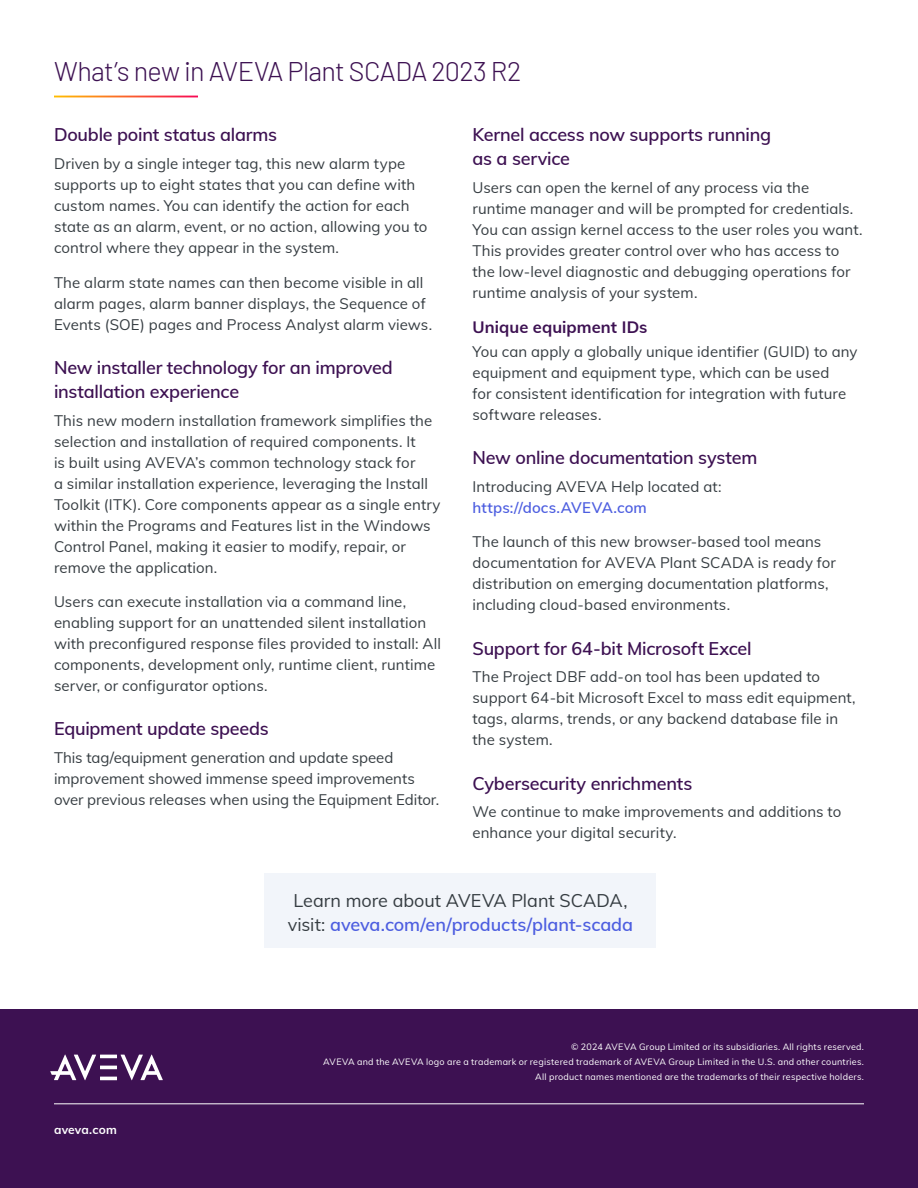
<style>
.page{position:relative;width:918px;height:1188px;background:#fff}
.page>*{position:absolute;margin:0;border:0;box-sizing:border-box;transform-origin:0 0}
.H3_Internal_Pages{font:300 27px "Barlow";letter-spacing:-.025em;color:#3d1152}
.S1_Subheadlines_1{font:600 18px/24px "Muli";letter-spacing:-.01em;color:#3d1152}
.Body_Copy{font:18px/24px "Muli";color:#363d42;text-align:center}
.S2_Subheadlines_2{font:700 16.5px "Muli";letter-spacing:.005em;color:#3d1152}
.Body_Copy-2{font:15px/21px "Muli";letter-spacing:.005em;color:#363d42}
.Back_Cover_Footer_URL{font:700 12px "Muli";letter-spacing:.015em;color:#fff}
.Back_Cover_Copyright{font:9px "Muli";letter-spacing:.025em;color:#fff}
.s1{font-weight:600;color:#4d5ee0}
</style>
<div class="page">
<div style="left:0;top:1010px;width:918px;height:178px;background:#3d1152"></div>
<hr style="left:54px;top:1104px;width:810px;height:1px;background:#fff">
<hr style="left:100px;top:1077px;width:17px;height:3px;background:#fff">
<hr style="left:100px;top:1066px;width:17px;height:3px;background:#fff">
<hr style="left:100px;top:1055px;width:17px;height:3px;background:#fff">
<svg style="left:50px;top:1055px;width:46px;height:25px"></svg>
<svg style="left:121px;top:1055px;width:42px;height:25px"></svg>
<div style="left:265px;top:873px;width:391px;height:74px;background:#f2f5fa"></div>
<p class="H3_Internal_Pages" style="left:54px;top:52px;width:469px">What’s new in AVEVA Plant SCADA 2023 R2</p>
<p class="S1_Subheadlines_1" style="left:54px;top:122px;width:225px">Double point status alarms</p>
<p class="Body_Copy-2" style="left:54px;top:153px;width:375px">Driven by a single integer tag, this new alarm type supports up to eight states that you can define with custom names. You can identify the action for each state as an alarm, event, or no action, allowing you to control where they appear in the system.</p>
<p class="Body_Copy-2" style="left:54px;top:271px;width:380px">The alarm state names can then become visible in all alarm pages, alarm banner displays, the Sequence of<br>Events (SOE) pages and Process Analyst alarm views.</p>
<p class="S1_Subheadlines_1" style="left:54px;top:355px;width:340px">New installer technology for an improved installation experience</p>
<p class="Body_Copy-2" style="left:54px;top:409px;width:388px">This new modern installation framework simplifies the selection and installation of required components. It<br>is built using AVEVA’s common technology stack for<br>a similar installation experience, leveraging the Install Toolkit (ITK). Core components appear as a single entry within the Programs and Features list in the Windows Control Panel, making it easier to modify, repair, or remove the application.</p>
<p class="Body_Copy-2" style="left:54px;top:591px;width:389px">Users can execute installation via a command line, enabling support for an unattended silent installation with preconfigured response files provided to install: All components, development only, runtime client, runtime server, or configurator options.</p>
<p class="S1_Subheadlines_1" style="left:54px;top:716px;width:216px">Equipment update speeds</p>
<p class="Body_Copy-2" style="left:54px;top:747px;width:387px">This tag/equipment generation and update speed improvement showed immense speed improvements over previous releases when using the Equipment Editor.</p>
<p class="S1_Subheadlines_1" style="left:472px;top:122px;width:300px">Kernel access now supports running as a service</p>
<p class="Body_Copy-2" style="left:472px;top:177px;width:392px">Users can open the kernel of any process via the runtime manager and will be prompted for credentials.<br>You can assign kernel access to the user roles you want.<br>This provides greater control over who has access to the low-level diagnostic and debugging operations for runtime analysis of your system.</p>
<p class="S2_Subheadlines_2" style="left:472px;top:315px;width:177px">Unique equipment IDs</p>
<p class="Body_Copy-2" style="left:472px;top:340px;width:386px">You can apply a globally unique identifier (GUID) to any equipment and equipment type, which can be used<br>for consistent identification for integration with future software releases.</p>
<p class="S1_Subheadlines_1" style="left:472px;top:445px;width:286px">New online documentation system</p>
<p class="Body_Copy-2" style="left:472px;top:475px;width:251px">Introducing AVEVA Help located at: <span class="s1">https://docs.AVEVA.com</span></p>
<p class="Body_Copy-2" style="left:472px;top:531px;width:365px">The launch of this new browser-based tool means documentation for AVEVA Plant SCADA is ready for distribution on emerging documentation platforms, including cloud-based environments.</p>
<p class="S1_Subheadlines_1" style="left:472px;top:635px;width:281px">Support for 64-bit Microsoft Excel</p>
<p class="Body_Copy-2" style="left:472px;top:666px;width:385px">The Project DBF add-on tool has been updated to support 64-bit Microsoft Excel to mass edit equipment, tags, alarms, trends, or any backend database file in the system.</p>
<p class="S1_Subheadlines_1" style="left:472px;top:770px;width:221px">Cybersecurity enrichments</p>
<p class="Body_Copy-2" style="left:472px;top:801px;width:370px">We continue to make improvements and additions to enhance your digital security.</p>
<p class="Body_Copy" style="left:288px;top:888px;width:347px">Learn more about AVEVA Plant SCADA, visit: <span class="s1">aveva.com/en/products/plant-scada</span></p>
<p class="Back_Cover_Footer_URL" style="left:54px;top:1121px;width:64px">aveva.com</p>
<p class="Back_Cover_Copyright" style="left:571px;top:1040px;width:294px">© 2024 AVEVA Group Limited or its subsidiaries. All rights reserved.</p>
<p class="Back_Cover_Copyright" style="left:323px;top:1055px;width:542px">AVEVA and the AVEVA logo are a trademark or registered trademark of AVEVA Group Limited in the U.S. and other countries.</p>
<p class="Back_Cover_Copyright" style="left:535px;top:1070px;width:330px">All product names mentioned are the trademarks of their respective holders.</p>
</div>
